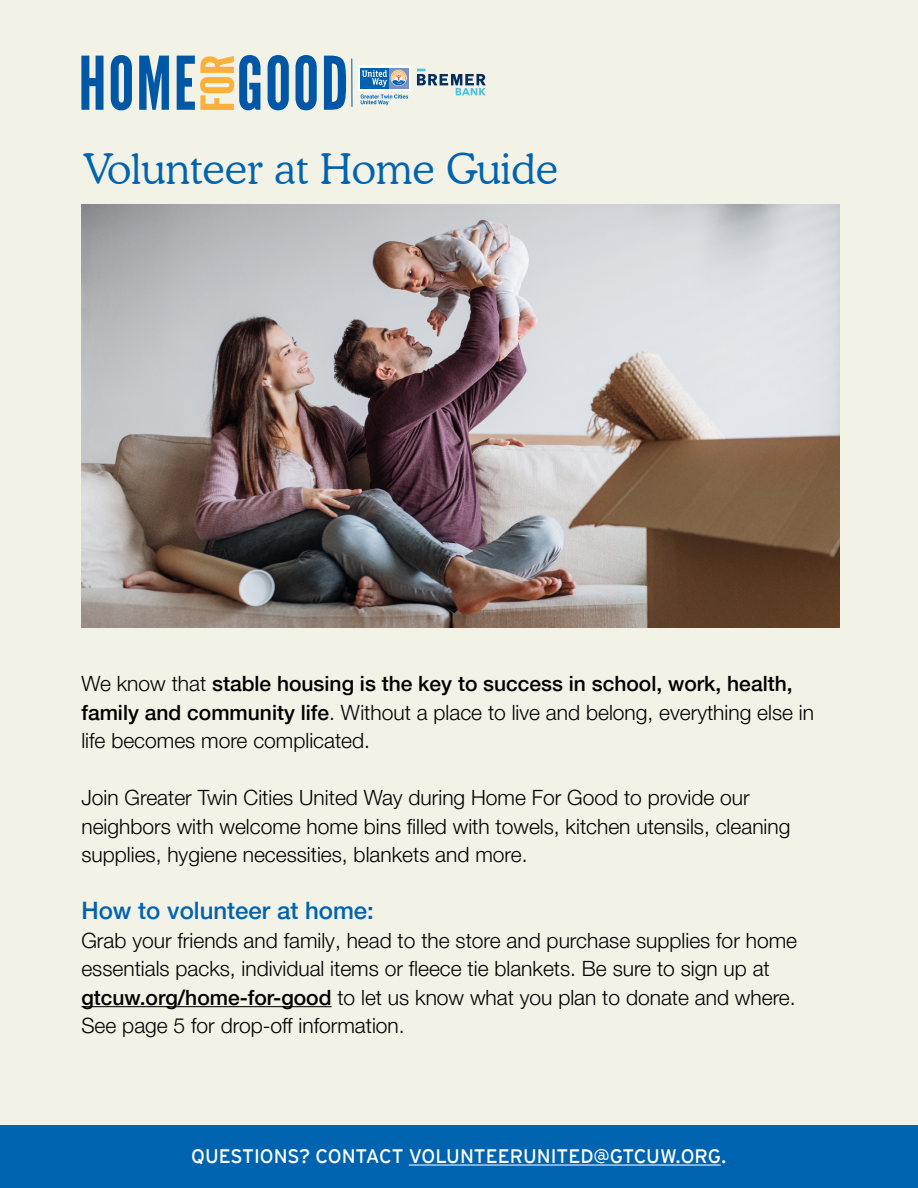
<style>
.page{position:relative;width:918px;height:1188px;background:#f2f2e6}
.page>*{position:absolute;margin:0;border:0;box-sizing:border-box;transform-origin:0 0}
.t1{font:300 42px "Cooper BT";color:#0063b0}
.t2{font:500 24px "Helvetica Neue LT Pro";color:#0063b0}
.t3{font:300 21px/28.5px "Helvetica Neue LT Pro";color:#000}
.t4{font:19.5px "Interstate Mono";color:#fff}
.s1{font-weight:500}
</style>
<div class="page">
<hr style="left:81px;top:1006px;width:251px;height:1px;background:#000">
<svg style="left:81px;top:56px;width:23px;height:54px"></svg>
<svg style="left:111px;top:55px;width:21px;height:55px"></svg>
<svg style="left:139px;top:56px;width:30px;height:54px"></svg>
<svg style="left:268px;top:55px;width:21px;height:55px"></svg>
<svg style="left:296px;top:55px;width:21px;height:55px"></svg>
<svg style="left:324px;top:56px;width:22px;height:54px"></svg>
<svg style="left:177px;top:55px;width:83px;height:55px"></svg>
<svg style="left:358px;top:65px;width:53px;height:26px"></svg>
<div style="left:389px;top:68px;width:19px;height:20px;background:#788fc7"></div>
<div style="left:361px;top:68px;width:28px;height:20px;background:#0063b0"></div>
<svg style="left:362px;top:70px;width:45px;height:17px"></svg>
<svg style="left:361px;top:94px;width:47px;height:11px"></svg>
<svg style="left:417px;top:69px;width:69px;height:27px"></svg>
<hr style="left:351px;top:59px;width:1px;height:48px;background:#0057a6">
<img style="left:81px;top:204px;width:758px;height:424px">
<div style="left:0;top:1125px;width:918px;height:63px;background:#0063b0"></div>
<hr style="left:409px;top:1165px;width:312px;height:1px;background:#fff">
<h1 class="t1" style="left:83px;top:144px;width:476px">Volunteer at Home Guide</h1>
<p class="t3" style="left:81px;top:669px;width:734px">We know that <span class="s1">stable housing is the key to success in school, work, health, family and community life</span>. Without a place to live and belong, everything else in life becomes more complicated.</p>
<p class="t3" style="left:81px;top:783px;width:711px">Join Greater Twin Cities United Way during Home For Good to provide our neighbors with welcome home bins filled with towels, kitchen utensils, cleaning supplies, hygiene necessities, blankets and more.</p>
<p class="t2" style="left:81px;top:896px;width:294px">How to volunteer at home:</p>
<p class="t3" style="left:81px;top:925px;width:717px">Grab your friends and family, head to the store and purchase supplies for home essentials packs, individual items or fleece tie blankets. Be sure to sign up at <span class="s1">gtcuw.org/home-for-good</span> to let us know what you plan to donate and where.<br>See page 5 for drop-off information.</p>
<p class="t4" style="left:191px;top:1145px;width:537px">QUESTIONS? CONTACT VOLUNTEERUNITED@GTCUW.ORG.</p>
</div>
